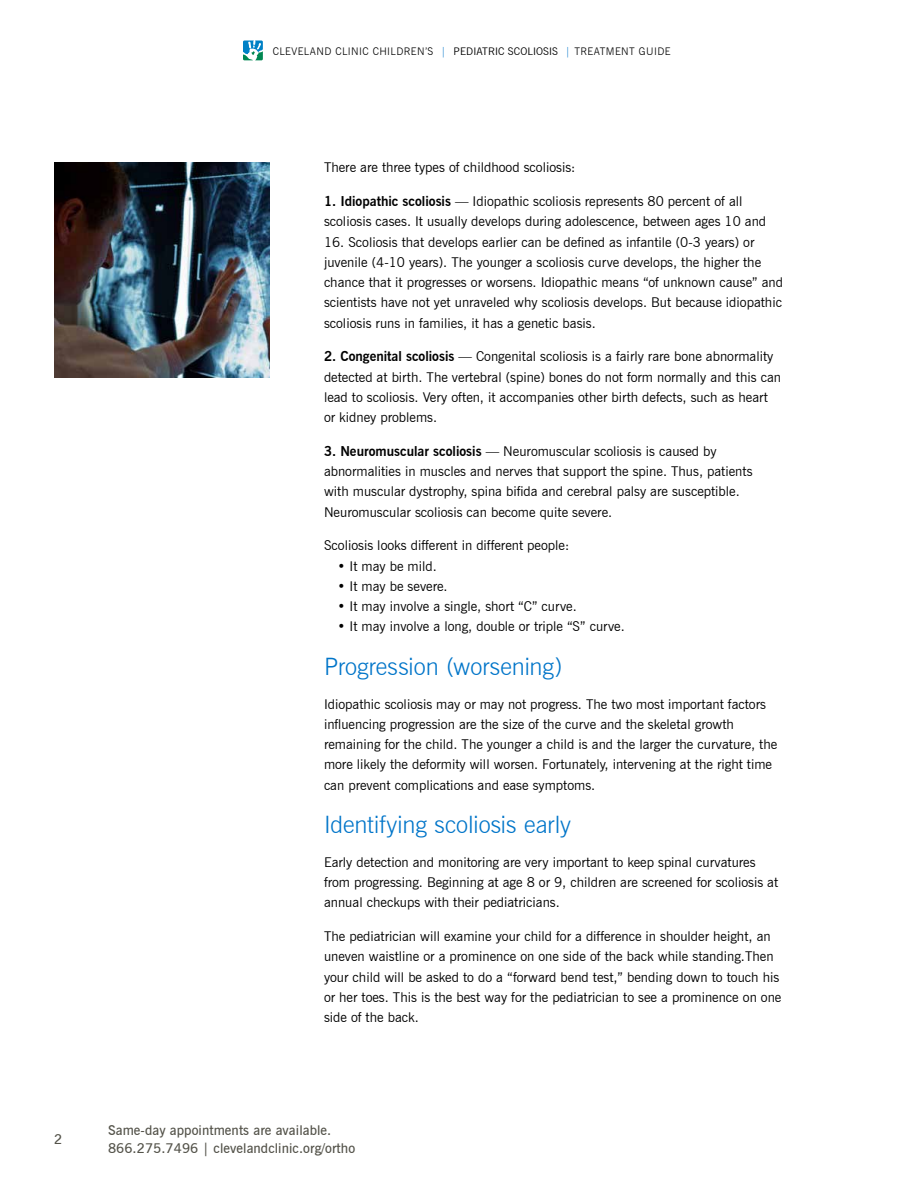
<style>
.page{position:relative;width:918px;height:1188px;background:#fff}
.page>*{position:absolute;margin:0;border:0;box-sizing:border-box;transform-origin:0 0}
.t1{font:300 24px "News Gothic BT";letter-spacing:-.005em;color:#0075c9}
.t2{font:13.5px/20.2px "News Gothic BT";color:#000}
.t3{font:600 13.5px/18px "News Gothic BT";letter-spacing:.005em;color:#54534a}
.t4{font:300 10.5px "News Gothic BT";letter-spacing:.04em;color:#000}
.s1{color:#0075c9}
.s2{font-weight:400}
.s3{font-weight:700}
</style>
<div class="page">
<svg style="left:243px;top:40px;width:20px;height:20px"></svg>
<svg style="left:243px;top:41px;width:20px;height:19px"></svg>
<img style="left:54px;top:162px;width:216px;height:216px">
<p class="t3" style="left:54px;top:1130px;width:10px">2</p>
<p class="t4" style="left:273px;top:45px;width:399px">CLEVELAND CLINIC CHILDREN’S <span class="s1">|</span> <span class="s2">PEDIATRIC SCOLIOSIS</span> <span class="s1">|</span> TREATMENT GUIDE</p>
<p class="t2" style="left:324px;top:157px;width:253px">There are three types of childhood scoliosis:</p>
<p class="t2" style="left:324px;top:191px;width:444px"><span class="s3">1. Idiopathic scoliosis</span> — Idiopathic scoliosis represents 80 percent of all scoliosis cases. It usually develops during adolescence, between ages 10 and</p>
<p class="t2" style="left:324px;top:231px;width:461px">16. Scoliosis that develops earlier can be defined as infantile (0-3 years) or juvenile (4-10 years). The younger a scoliosis curve develops, the higher the chance that it progresses or worsens. Idiopathic means “of unknown cause” and scientists have not yet unraveled why scoliosis develops. But because idiopathic scoliosis runs in families, it has a genetic basis.</p>
<p class="t2" style="left:324px;top:346px;width:459px"><span class="s3">2. Congenital scoliosis</span> — Congenital scoliosis is a fairly rare bone abnormality detected at birth. The vertebral (spine) bones do not form normally and this can lead to scoliosis. Very often, it accompanies other birth defects, such as heart or kidney problems.</p>
<p class="t2" style="left:324px;top:441px;width:430px"><span class="s3">3. Neuromuscular scoliosis</span> — Neuromuscular scoliosis is caused by abnormalities in muscles and nerves that support the spine. Thus, patients with muscular dystrophy, spina bifida and cerebral palsy are susceptible.<br>Neuromuscular scoliosis can become quite severe.</p>
<p class="t2" style="left:324px;top:535px;width:247px">Scoliosis looks different in different people:</p>
<p class="t2" style="left:338px;top:555px;width:101px">• It may be mild.</p>
<p class="t2" style="left:338px;top:576px;width:112px">• It may be severe.</p>
<p class="t2" style="left:338px;top:596px;width:241px">• It may involve a single, short “C” curve.</p>
<p class="t2" style="left:338px;top:616px;width:289px">• It may involve a long, double or triple “S” curve.</p>
<h1 class="t1" style="left:324px;top:652px;width:240px">Progression (worsening)</h1>
<p class="t2" style="left:324px;top:693px;width:455px">Idiopathic scoliosis may or may not progress. The two most important factors influencing progression are the size of the curve and the skeletal growth remaining for the child. The younger a child is and the larger the curvature, the more likely the deformity will worsen. Fortunately, intervening at the right time can prevent complications and ease symptoms.</p>
<h1 class="t1" style="left:324px;top:810px;width:249px">Identifying scoliosis early</h1>
<p class="t2" style="left:324px;top:852px;width:456px">Early detection and monitoring are very important to keep spinal curvatures from progressing. Beginning at age 8 or 9, children are screened for scoliosis at annual checkups with their pediatricians.</p>
<p class="t2" style="left:324px;top:926px;width:459px">The pediatrician will examine your child for a difference in shoulder height, an uneven waistline or a prominence on one side of the back while standing.Then your child will be asked to do a “forward bend test,” bending down to touch his or her toes. This is the best way for the pediatrician to see a prominence on one side of the back.</p>
<p class="t3" style="left:108px;top:1121px;width:249px">Same-day appointments are available.<br>866.275.7496 | clevelandclinic.org/ortho</p>
</div>
